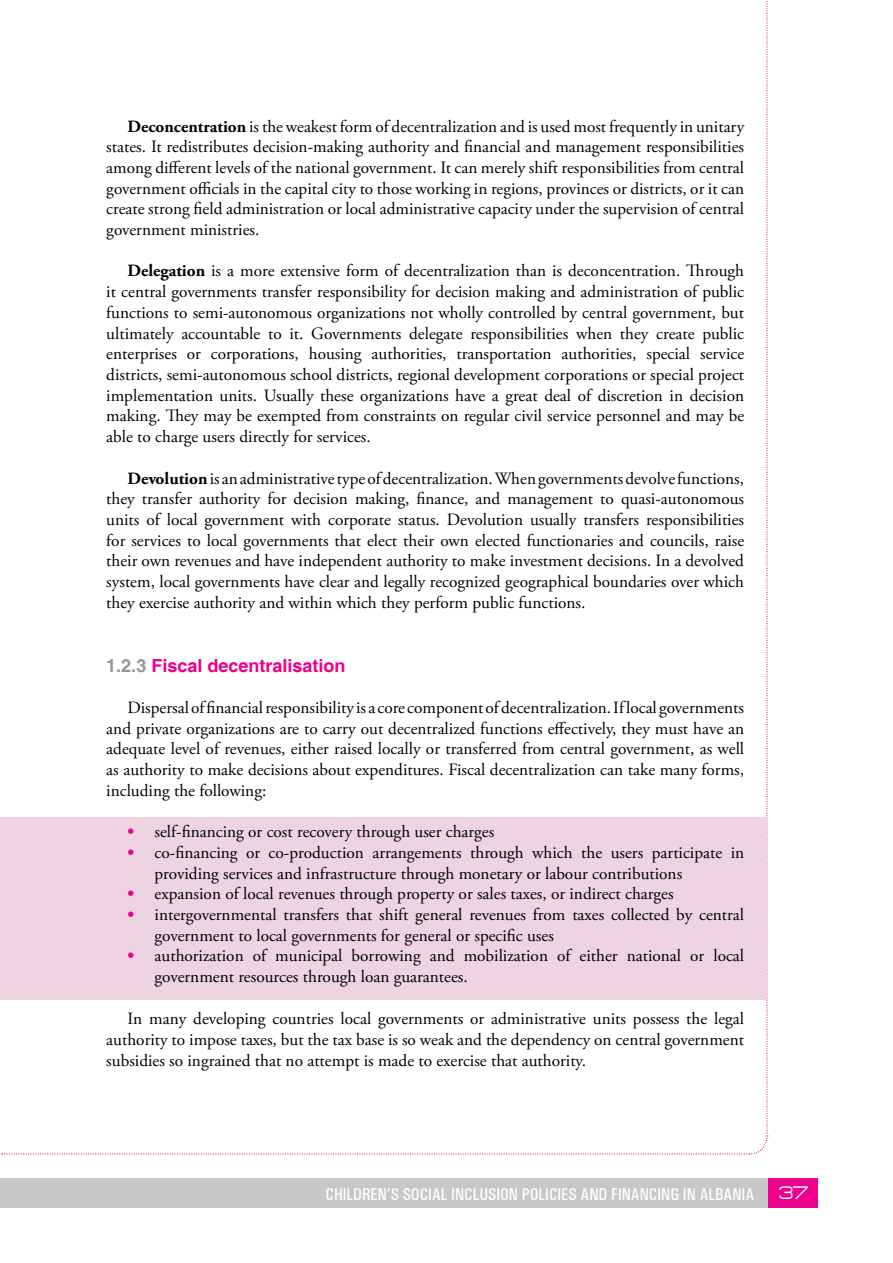
<style>
.page{position:relative;width:893px;height:1263px;background:#fff}
.page>*{position:absolute;margin:0;border:0;box-sizing:border-box;transform-origin:0 0}
.t1{font:700 18px "Helvetica";color:#ec008c}
.t2{font:18px "Minima Expanded S Si Expanded";color:#fff}
.t3{font:17.25px/20.7px "Adobe Garamond Pro";color:#000;text-align:justify}
.t4{font:500 condensed 17.1px "Univers";color:#fff}
.s1{font-weight:700}
.s2{color:#95979a}
.s3{font-weight:700;color:#ec008c}
</style>
<div class="page">
<div style="left:0;top:1178px;width:767px;height:29px;background:#c7c8ca"></div>
<div style="left:768px;top:1178px;width:50px;height:29px;background:#ec008c"></div>
<div style="left:1px;top:817px;width:766px;height:182px;background:#eed3e0"></div>
<p class="t3" style="left:106px;top:116px;width:639px;text-indent:21px"><span class="s1">Deconcentration</span> is the weakest form of decentralization and is used most frequently in unitary states. It redistributes decision-making authority and financial and management responsibilities among different levels of the national government. It can merely shift responsibilities from central government officials in the capital city to those working in regions, provinces or districts, or it can create strong field administration or local administrative capacity under the supervision of central government ministries.</p>
<p class="t3" style="left:106px;top:261px;width:639px;text-indent:21px"><span class="s1">Delegation</span> is a more extensive form of decentralization than is deconcentration. Through it central governments transfer responsibility for decision making and administration of public functions to semi-autonomous organizations not wholly controlled by central government, but ultimately accountable to it. Governments delegate responsibilities when they create public enterprises or corporations, housing authorities, transportation authorities, special service districts, semi-autonomous school districts, regional development corporations or special project implementation units. Usually these organizations have a great deal of discretion in decision making. They may be exempted from constraints on regular civil service personnel and may be able to charge users directly for services.</p>
<p class="t3" style="left:106px;top:468px;width:639px;text-indent:21px"><span class="s1">Devolution</span>is an administrative type of decentralization. When governments devolve functions, they transfer authority for decision making, finance, and management to quasi-autonomous units of local government with corporate status. Devolution usually transfers responsibilities for services to local governments that elect their own elected functionaries and councils, raise their own revenues and have independent authority to make investment decisions. In a devolved system, local governments have clear and legally recognized geographical boundaries over which they exercise authority and within which they perform public functions.</p>
<p class="t1" style="left:106px;top:654px;width:241px"><span class="s2">1.2.3</span> Fiscal decentralisation</p>
<p class="t3" style="left:106px;top:698px;width:639px;text-indent:21px">Dispersal of financial responsibility is a core component of decentralization. If local governments and private organizations are to carry out decentralized functions effectively, they must have an adequate level of revenues, either raised locally or transferred from central government, as well as authority to make decisions about expenditures. Fiscal decentralization can take many forms, including the following:</p>
<p class="t3" style="left:128px;top:822px;width:368px"><span class="s3">•</span> self-financing or cost recovery through user charges</p>
<p class="t3" style="left:155px;top:843px;width:591px;text-indent:-27px"><span class="s3">•</span> co-financing or co-production arrangements through which the users participate in providing services and infrastructure through monetary or labour contributions</p>
<p class="t3" style="left:128px;top:884px;width:548px"><span class="s3">•</span> expansion of local revenues through property or sales taxes, or indirect charges</p>
<p class="t3" style="left:155px;top:905px;width:591px;text-indent:-27px"><span class="s3">•</span> intergovernmental transfers that shift general revenues from taxes collected by central government to local governments for general or specific uses</p>
<p class="t3" style="left:155px;top:946px;width:591px;text-indent:-27px"><span class="s3">•</span> authorization of municipal borrowing and mobilization of either national or local government resources through loan guarantees.</p>
<p class="t3" style="left:106px;top:1009px;width:639px;text-indent:21px">In many developing countries local governments or administrative units possess the legal authority to impose taxes, but the tax base is so weak and the dependency on central government subsidies so ingrained that no attempt is made to exercise that authority.</p>
<p class="t4" style="left:325px;top:1184px;width:430px">CHILDREN’S SOCIAL INCLUSION POLICIES AND FINANCING IN ALBANIA</p>
<p class="t2" style="left:778px;top:1183px;width:32px">37</p>
</div>
